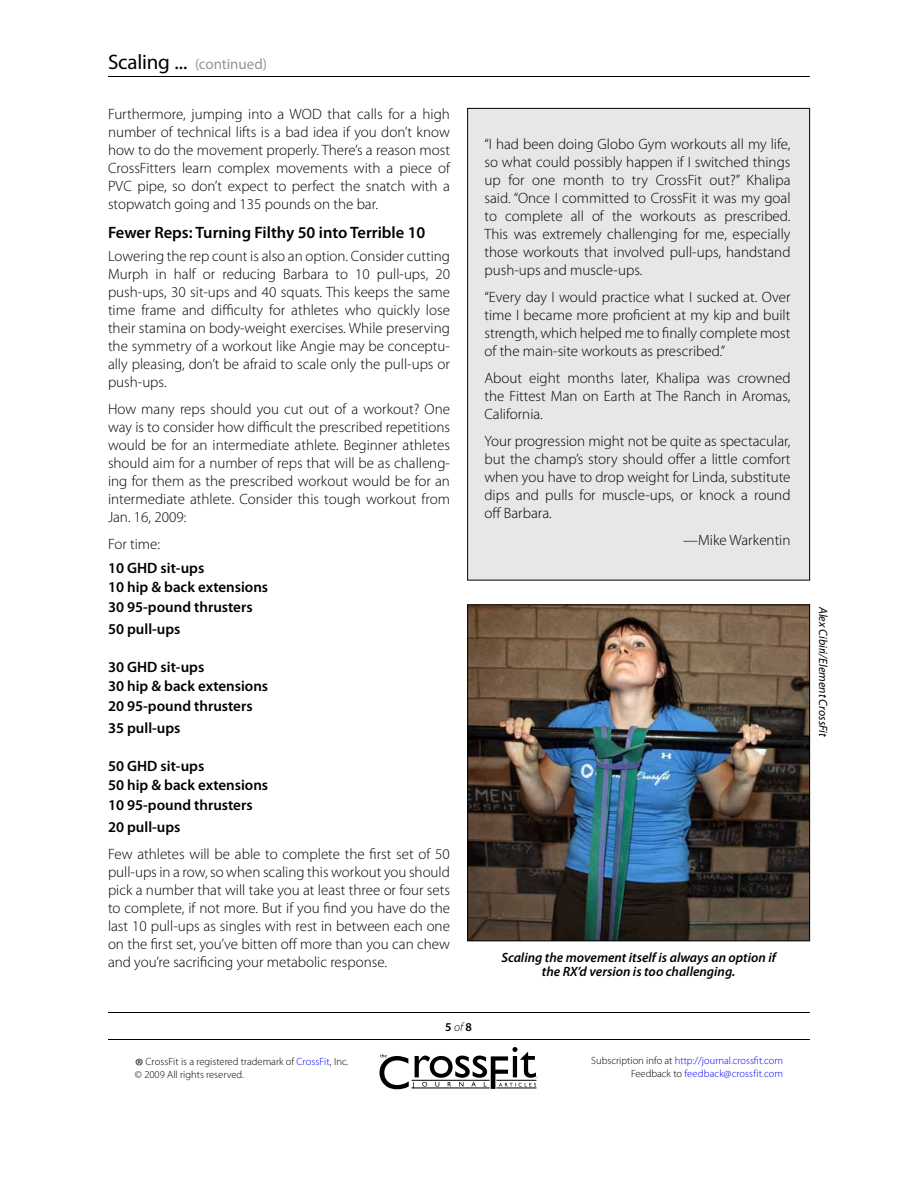
<style>
.page{position:relative;width:918px;height:1188px;background:#fff}
.page>*{position:absolute;margin:0;border:0;box-sizing:border-box;transform-origin:0 0}
.t1{font:600 16.5px "Myriad Pro";color:#000}
.t2{font:300 15px/18px "Myriad Pro";color:#000;text-align:justify}
.t3{font:600 15px/19.5px "Myriad Pro";color:#000}
.t4{font:15px "Myriad Pro";letter-spacing:-.005em;color:#939598}
.t5{font:italic 600 13.5px/13.5px "Myriad Pro";color:#000;text-align:center}
.t6{font:italic 12px "Myriad Pro";color:#000}
.t7{font:600 12px "Myriad Pro";color:#000}
.t8{font:300 10.5px/12.6px "Myriad Pro";color:#00f;text-align:right}
.t9{font:300 10.5px/12.6px "Myriad Pro";color:#000}
.s1{font-size:21px;color:#000}
.s2{font-weight:300;font-style:italic}
.s3{font-size:21px}
.s4{color:#00f}
.s5{color:#000}
</style>
<div class="page">
<svg style="left:379px;top:1047px;width:159px;height:42px"></svg>
<hr style="left:108px;top:1012px;width:702px;height:1px;background:#000">
<hr style="left:108px;top:1039px;width:702px;height:1px;background:#000">
<hr style="left:108px;top:76px;width:702px;height:1px;background:#000">
<div style="left:468px;top:108px;width:342px;height:472px;background:#e6e7e8"></div>
<div style="left:467px;top:108px;width:343px;height:472px;border:1px solid #000"></div>
<img style="left:469px;top:606px;width:339px;height:333px">
<div style="left:467px;top:604px;width:343px;height:337px;border:1px solid #000"></div>
<p class="t4" style="left:108px;top:56px;width:161px"><span class="s1">Scaling ...</span> (continued)</p>
<p class="t2" style="left:108px;top:106px;width:344px">Furthermore, jumping into a WOD that calls for a high number of technical lifts is a bad idea if you don’t know how to do the movement properly. There’s a reason most CrossFitters learn complex movements with a piece of PVC pipe, so don’t expect to perfect the snatch with a stopwatch going and 135 pounds on the bar.</p>
<p class="t1" style="left:108px;top:223px;width:319px">Fewer Reps: Turning Filthy 50 into Terrible 10</p>
<p class="t2" style="left:108px;top:247px;width:344px">Lowering the rep count is also an option. Consider cutting Murph in half or reducing Barbara to 10 pull-ups, 20 push-ups, 30 sit-ups and 40 squats. This keeps the same time frame and difficulty for athletes who quickly lose their stamina on body-weight exercises. While preserving the symmetry of a workout like Angie may be conceptu&shy;ally pleasing, don’t be afraid to scale only the pull-ups or push-ups.</p>
<p class="t2" style="left:108px;top:400px;width:344px">How many reps should you cut out of a workout? One way is to consider how difficult the prescribed repetitions would be for an intermediate athlete. Beginner athletes should aim for a number of reps that will be as challeng&shy;ing for them as the prescribed workout would be for an intermediate athlete. Consider this tough workout from Jan. 16, 2009:</p>
<p class="t2" style="left:108px;top:535px;width:54px">For time:</p>
<p class="t3" style="left:108px;top:558px;width:162px">10 GHD sit-ups<br>10 hip &amp; back extensions<br>30 95-pound thrusters</p>
<p class="t3" style="left:108px;top:620px;width:74px">50 pull-ups</p>
<p class="t3" style="left:108px;top:657px;width:162px">30 GHD sit-ups<br>30 hip &amp; back extensions<br>20 95-pound thrusters</p>
<p class="t3" style="left:108px;top:719px;width:74px">35 pull-ups</p>
<p class="t3" style="left:108px;top:756px;width:162px">50 GHD sit-ups<br>50 hip &amp; back extensions<br>10 95-pound thrusters</p>
<p class="t3" style="left:108px;top:818px;width:74px">20 pull-ups</p>
<p class="t2" style="left:108px;top:845px;width:344px">Few athletes will be able to complete the first set of 50 pull-ups in a row, so when scaling this workout you should pick a number that will take you at least three or four sets to complete, if not more. But if you find you have do the last 10 pull-ups as singles with rest in between each one on the first set, you’ve bitten off more than you can chew and you’re sacrificing your metabolic response.</p>
<p class="t2" style="left:484px;top:135px;width:308px">“I had been doing Globo Gym workouts all my life, so what could possibly happen if I switched things up for one month to try CrossFit out?” Khalipa said. “Once I committed to CrossFit it was my goal to complete all of the workouts as prescribed.<br>This was extremely challenging for me, especially those workouts that involved pull-ups, handstand push-ups and muscle-ups.</p>
<p class="t2" style="left:484px;top:288px;width:308px">“Every day I would practice what I sucked at. Over time I became more proficient at my kip and built strength, which helped me to finally complete most of the main-site workouts as prescribed.”</p>
<p class="t2" style="left:484px;top:369px;width:308px">About eight months later, Khalipa was crowned the Fittest Man on Earth at The Ranch in Aromas, California.</p>
<p class="t2" style="left:484px;top:432px;width:308px">Your progression might not be quite as spectacular, but the champ’s story should offer a little comfort when you have to drop weight for Linda, substitute dips and pulls for muscle-ups, or knock a round off Barbara.</p>
<p class="t2" style="left:683px;top:531px;width:109px">—Mike Warkentin</p>
<p class="t5" style="left:501px;top:951px;width:276px">Scaling the movement itself is always an option if the RX’d version is too challenging.</p>
<p class="t7" style="left:445px;top:1020px;width:28px">5 <span class="s2">of</span> 8</p>
<p class="t9" style="left:135px;top:1055px;width:215px"><span class="s3">®</span> CrossFit is a registered trademark of <span class="s4">CrossFit</span>, Inc. © 2009 All rights reserved.</p>
<p class="t8" style="left:591px;top:1055px;width:193px"><span class="s5">Subscription info at</span> http://journal.crossfit.com<br><span class="s5">Feedback to</span> feedback@crossfit.com</p>
<p class="t6" style="left:829px;top:607px;width:132px;rotate:90deg">Alex Cibiri/Element CrossFit</p>
</div>
